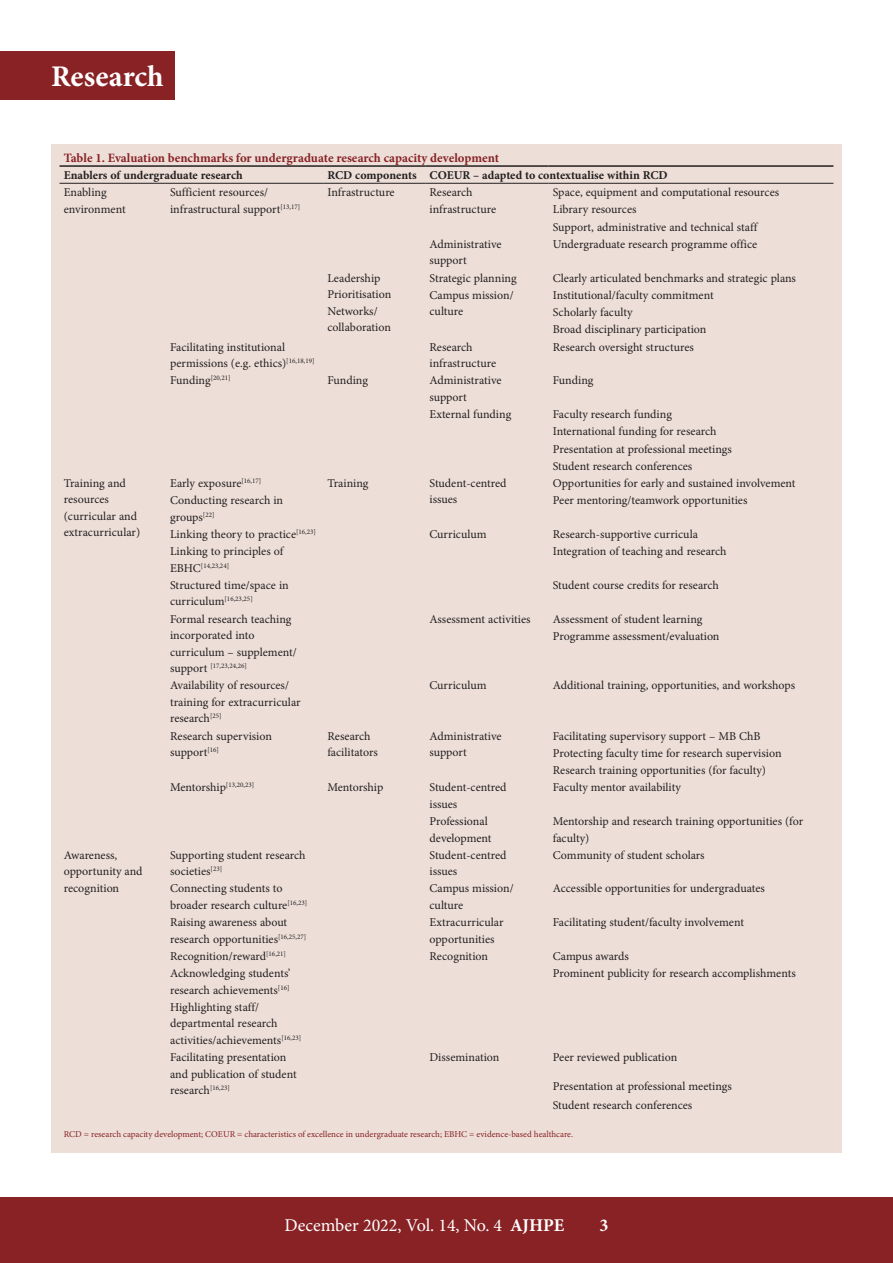
<style>
.page{position:relative;width:893px;height:1263px;background:#fff}
.page>*{position:absolute;margin:0;border:0;box-sizing:border-box;transform-origin:0 0}
.t1{font:700 30px "Minion Pro";color:#fff}
.t2{font:18px "Minion Pro";color:#fff}
.t3{font:700 18px "Minion Pro";color:#fff}
.TABLE_HEAD{font:700 12.75px "Minion Pro";color:#892225}
.TABLE_COPY{font:12px/16.5px "Minion Pro";color:#231f20}
.TABLE_FIELD_NAME{font:700 12px "Minion Pro";color:#231f20}
.TABLE_FOOTNOTE{font:9px "Minion Pro";color:#892225}
.TABLE_COPY-2{font:7.05px "Minion Pro";color:#231f20}
.s1{font-size:12px}
.s2{font-weight:700}
</style>
<div class="page">
<div style="left:0;top:1197px;width:893px;height:66px;background:#892225"></div>
<div style="left:0;top:51px;width:174px;height:49px;background:#892225"></div>
<div style="left:51px;top:144px;width:791px;height:1008px;background:#eddfd8"></div>
<hr style="left:60px;top:165px;width:106px;height:2px;background:#231f20">
<hr style="left:166px;top:165px;width:157px;height:2px;background:#231f20">
<hr style="left:323px;top:165px;width:102px;height:2px;background:#231f20">
<hr style="left:425px;top:165px;width:124px;height:2px;background:#231f20">
<hr style="left:549px;top:165px;width:284px;height:2px;background:#231f20">
<hr style="left:60px;top:183px;width:106px;height:1px;background:#231f20">
<hr style="left:166px;top:183px;width:157px;height:1px;background:#231f20">
<hr style="left:323px;top:183px;width:102px;height:1px;background:#231f20">
<hr style="left:425px;top:183px;width:124px;height:1px;background:#231f20">
<hr style="left:549px;top:183px;width:284px;height:1px;background:#231f20">
<h1 class="t1" style="left:51px;top:56px;width:114px">Research</h1>
<p class="TABLE_HEAD" style="left:64px;top:149px;width:437px">Table 1. Evaluation benchmarks for undergraduate research capacity development</p>
<p class="TABLE_FIELD_NAME" style="left:64px;top:167px;width:180px">Enablers of undergraduate research</p>
<p class="TABLE_FIELD_NAME" style="left:327px;top:167px;width:91px">RCD components</p>
<p class="TABLE_FIELD_NAME" style="left:429px;top:167px;width:240px">COEUR – adapted to contextualise within RCD</p>
<p class="TABLE_COPY" style="left:64px;top:184px;width:63px">Enabling environment</p>
<p class="TABLE_COPY" style="left:170px;top:184px;width:132px">Sufficient resources/ infrastructural support<sup>[13,17]</sup></p>
<p class="TABLE_COPY" style="left:327px;top:184px;width:69px">Infrastructure</p>
<p class="TABLE_COPY" style="left:429px;top:184px;width:68px">Research infrastructure</p>
<p class="TABLE_COPY" style="left:553px;top:184px;width:228px">Space, equipment and computational resources</p>
<p class="TABLE_COPY" style="left:553px;top:201px;width:85px">Library resources</p>
<p class="TABLE_COPY" style="left:553px;top:219px;width:206px">Support, administrative and technical staff</p>
<p class="TABLE_COPY" style="left:327px;top:270px;width:54px">Leadership</p>
<p class="TABLE_COPY" style="left:327px;top:286px;width:65px">Prioritisation</p>
<p class="TABLE_COPY" style="left:327px;top:303px;width:52px">Networks/</p>
<p class="TABLE_COPY" style="left:327px;top:319px;width:65px">collaboration</p>
<p class="TABLE_COPY" style="left:429px;top:236px;width:74px">Administrative support</p>
<p class="TABLE_COPY" style="left:553px;top:236px;width:206px">Undergraduate research programme office</p>
<p class="TABLE_COPY" style="left:429px;top:270px;width:89px">Strategic planning</p>
<p class="TABLE_COPY" style="left:553px;top:270px;width:245px">Clearly articulated benchmarks and strategic plans</p>
<p class="TABLE_COPY" style="left:429px;top:287px;width:86px">Campus mission/ culture</p>
<p class="TABLE_COPY" style="left:553px;top:287px;width:162px">Institutional/faculty commitment</p>
<p class="TABLE_COPY" style="left:553px;top:304px;width:81px">Scholarly faculty</p>
<p class="TABLE_COPY" style="left:553px;top:321px;width:155px">Broad disciplinary participation</p>
<p class="TABLE_COPY" style="left:170px;top:339px;width:146px">Facilitating institutional permissions (e.g. ethics)<sup>[16,18,19]</sup></p>
<p class="TABLE_COPY" style="left:429px;top:339px;width:68px">Research infrastructure</p>
<p class="TABLE_COPY" style="left:553px;top:339px;width:143px">Research oversight structures</p>
<p class="TABLE_COPY" style="left:170px;top:372px;width:62px">Funding<sup>[20,21]</sup></p>
<p class="TABLE_COPY" style="left:327px;top:372px;width:42px">Funding</p>
<p class="TABLE_COPY" style="left:429px;top:372px;width:74px">Administrative support</p>
<p class="TABLE_COPY" style="left:553px;top:372px;width:42px">Funding</p>
<p class="TABLE_COPY" style="left:429px;top:406px;width:83px">External funding</p>
<p class="TABLE_COPY" style="left:553px;top:406px;width:121px">Faculty research funding</p>
<p class="TABLE_COPY" style="left:553px;top:423px;width:165px">International funding for research</p>
<p class="TABLE_COPY" style="left:553px;top:440px;width:181px">Presentation at professional meetings</p>
<p class="TABLE_COPY" style="left:553px;top:458px;width:141px">Student research conferences</p>
<p class="TABLE_COPY" style="left:64px;top:475px;width:78px">Training and resources (curricular and extracurricular)</p>
<p class="TABLE_COPY" style="left:170px;top:475px;width:93px">Early exposure<sup>[16,17]</sup></p>
<p class="TABLE_COPY" style="left:327px;top:475px;width:43px">Training</p>
<p class="TABLE_COPY" style="left:429px;top:475px;width:79px">Student-centred issues</p>
<p class="TABLE_COPY" style="left:553px;top:475px;width:244px">Opportunities for early and sustained involvement</p>
<p class="TABLE_COPY" style="left:170px;top:492px;width:115px">Conducting research in groups<sup>[22]</sup></p>
<p class="TABLE_COPY" style="left:553px;top:492px;width:196px">Peer mentoring/teamwork opportunities</p>
<p class="TABLE_COPY" style="left:170px;top:526px;width:147px">Linking theory to practice<sup>[16,23]</sup></p>
<p class="TABLE_COPY" style="left:429px;top:526px;width:59px">Curriculum</p>
<p class="TABLE_COPY" style="left:553px;top:526px;width:147px">Research-supportive curricula</p>
<p class="TABLE_COPY" style="left:170px;top:543px;width:115px">Linking to principles of</p>
<p class="TABLE_COPY-2" style="left:170px;top:561px;width:61px"><span class="s1">EBHC</span>[14,23,24]</p>
<p class="TABLE_COPY" style="left:553px;top:543px;width:175px">Integration of teaching and research</p>
<p class="TABLE_COPY" style="left:170px;top:577px;width:120px">Structured time/space in curriculum<sup>[16,23,25]</sup></p>
<p class="TABLE_COPY" style="left:553px;top:577px;width:168px">Student course credits for research</p>
<p class="TABLE_COPY" style="left:170px;top:611px;width:128px">Formal research teaching incorporated into curriculum – supplement/</p>
<p class="TABLE_COPY-2" style="left:170px;top:661px;width:78px"><span class="s1">support</span> [17,23,24,26]</p>
<p class="TABLE_COPY" style="left:429px;top:611px;width:103px">Assessment activities</p>
<p class="TABLE_COPY" style="left:553px;top:611px;width:151px">Assessment of student learning</p>
<p class="TABLE_COPY" style="left:553px;top:628px;width:168px">Programme assessment/evaluation</p>
<p class="TABLE_COPY" style="left:170px;top:677px;width:132px">Availability of resources/ training for extracurricular research<sup>[25]</sup></p>
<p class="TABLE_COPY" style="left:429px;top:677px;width:59px">Curriculum</p>
<p class="TABLE_COPY" style="left:553px;top:677px;width:244px">Additional training, opportunities, and workshops</p>
<p class="TABLE_COPY" style="left:170px;top:727px;width:103px">Research supervision support<sup>[16]</sup></p>
<p class="TABLE_COPY" style="left:327px;top:727px;width:52px">Research facilitators</p>
<p class="TABLE_COPY" style="left:429px;top:727px;width:74px">Administrative support</p>
<p class="TABLE_COPY" style="left:553px;top:727px;width:209px">Facilitating supervisory support – MB ChB</p>
<p class="TABLE_COPY" style="left:553px;top:745px;width:230px">Protecting faculty time for research supervision</p>
<p class="TABLE_COPY" style="left:553px;top:762px;width:215px">Research training opportunities (for faculty)</p>
<p class="TABLE_COPY" style="left:170px;top:779px;width:86px">Mentorship<sup>[13,20,23]</sup></p>
<p class="TABLE_COPY" style="left:327px;top:779px;width:57px">Mentorship</p>
<p class="TABLE_COPY" style="left:429px;top:779px;width:79px">Student-centred issues</p>
<p class="TABLE_COPY" style="left:553px;top:779px;width:130px">Faculty mentor availability</p>
<p class="TABLE_COPY" style="left:429px;top:813px;width:64px">Professional development</p>
<p class="TABLE_COPY" style="left:553px;top:813px;width:252px">Mentorship and research training opportunities (for faculty)</p>
<p class="TABLE_COPY" style="left:64px;top:847px;width:80px">Awareness, opportunity and recognition</p>
<p class="TABLE_COPY" style="left:170px;top:847px;width:137px">Supporting student research societies<sup>[23]</sup></p>
<p class="TABLE_COPY" style="left:429px;top:847px;width:79px">Student-centred issues</p>
<p class="TABLE_COPY" style="left:553px;top:847px;width:153px">Community of student scholars</p>
<p class="TABLE_COPY" style="left:170px;top:880px;width:139px">Connecting students to broader research culture<sup>[16,23]</sup></p>
<p class="TABLE_COPY" style="left:429px;top:880px;width:86px">Campus mission/ culture</p>
<p class="TABLE_COPY" style="left:553px;top:880px;width:214px">Accessible opportunities for undergraduates</p>
<p class="TABLE_COPY" style="left:170px;top:914px;width:138px">Raising awareness about research opportunities<sup>[16,25,27]</sup></p>
<p class="TABLE_COPY" style="left:429px;top:914px;width:76px">Extracurricular opportunities</p>
<p class="TABLE_COPY" style="left:553px;top:914px;width:193px">Facilitating student/faculty involvement</p>
<p class="TABLE_COPY" style="left:170px;top:948px;width:117px">Recognition/reward<sup>[16,21]</sup></p>
<p class="TABLE_COPY" style="left:429px;top:948px;width:60px">Recognition</p>
<p class="TABLE_COPY" style="left:553px;top:948px;width:78px">Campus awards</p>
<p class="TABLE_COPY" style="left:170px;top:965px;width:122px">Acknowledging students’ research achievements<sup>[16]</sup></p>
<p class="TABLE_COPY" style="left:553px;top:965px;width:244px">Prominent publicity for research accomplishments</p>
<p class="TABLE_COPY" style="left:170px;top:999px;width:133px">Highlighting staff/ departmental research activities/achievements<sup>[16,23]</sup></p>
<p class="TABLE_COPY" style="left:170px;top:1049px;width:128px">Facilitating presentation and publication of student research<sup>[16,23]</sup></p>
<p class="TABLE_COPY" style="left:429px;top:1049px;width:72px">Dissemination</p>
<p class="TABLE_COPY" style="left:553px;top:1049px;width:126px">Peer reviewed publication</p>
<p class="TABLE_COPY" style="left:553px;top:1077px;width:181px">Presentation at professional meetings</p>
<p class="TABLE_COPY" style="left:553px;top:1097px;width:141px">Student research conferences</p>
<p class="TABLE_FOOTNOTE" style="left:64px;top:1128px;width:511px">RCD = research capacity development; COEUR = characteristics of excellence in undergraduate research; EBHC = evidence-based healthcare.</p>
<h2 class="t2" style="left:284px;top:1213px;width:281px">December 2022, Vol. 14, No. 4 <span class="s2">AJHPE</span></h2>
<h2 class="t3" style="left:599px;top:1213px;width:10px">3</h2>
</div>
